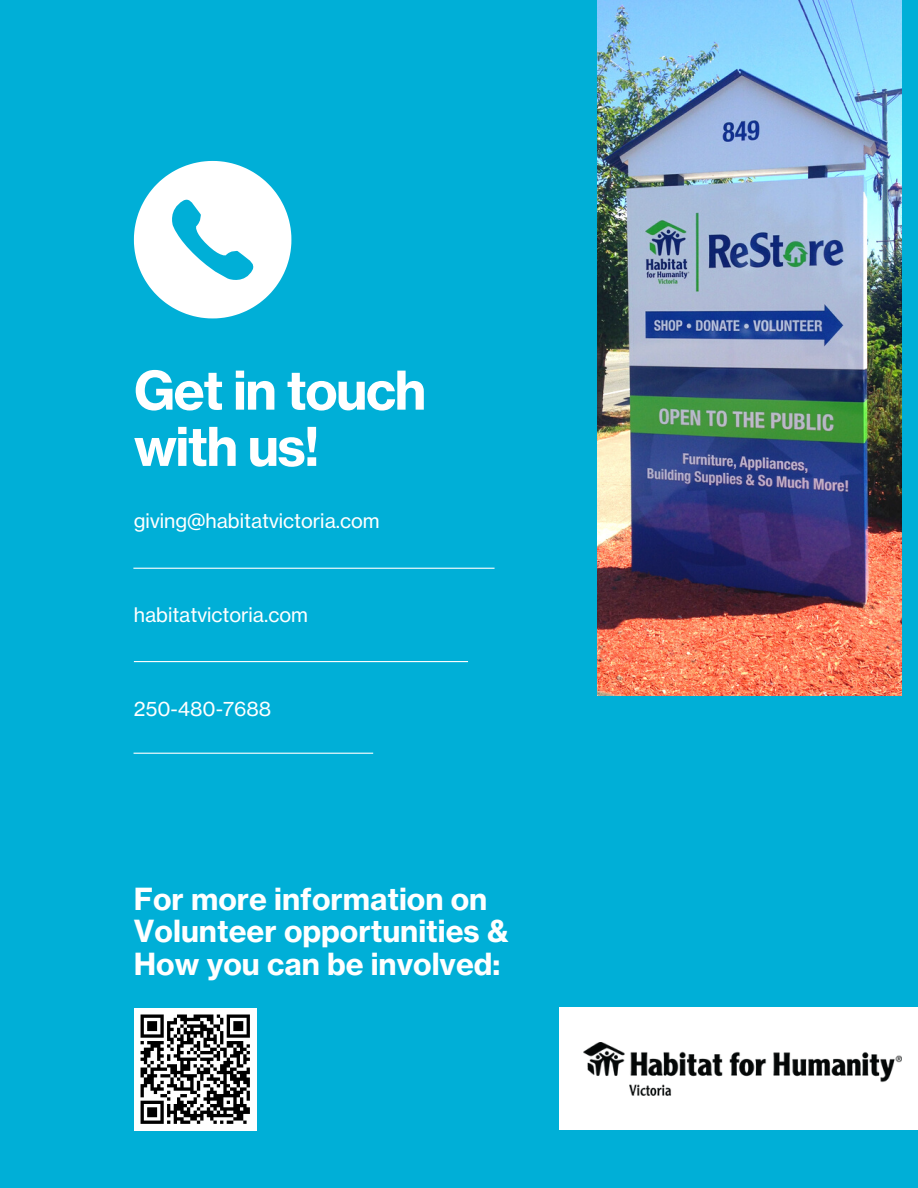
<style>
.page{position:relative;width:918px;height:1188px;background:#00afd7}
.page>*{position:absolute;margin:0;border:0;box-sizing:border-box;transform-origin:0 0}
.t1{font:52.5px/56.2px "N Haas Grotesk TX Pro 75 Bd";letter-spacing:-.03em;color:#fff}
.t2{font:30px/32.7px "N Haas Grotesk TX Pro 75 Bd";color:#fff}
.t3{font:19.8px "N Haas Grotesk TX Pro 55 Rg";color:#fff}
</style>
<div class="page">
<svg style="left:134px;top:161px;width:157px;height:157px"></svg>
<hr style="left:133px;top:568px;width:362px;height:1px;background:#fff">
<hr style="left:134px;top:661px;width:334px;height:1px;background:#fff">
<hr style="left:134px;top:753px;width:239px;height:1px;background:#fff">
<img style="left:598px;top:0;width:304px;height:695px">
<div style="left:559px;top:1008px;width:359px;height:122px;background:#fff"></div>
<img style="left:583px;top:1043px;width:319px;height:53px">
<div style="left:134px;top:1008px;width:123px;height:123px;background:#fff"></div>
<svg style="left:140px;top:1014px;width:110px;height:110px"></svg>
<h1 class="t1" style="left:134px;top:362px;width:294px">Get in touch with us!</h1>
<p class="t3" style="left:134px;top:509px;width:247px">giving@habitatvictoria.com</p>
<p class="t3" style="left:134px;top:602px;width:176px">habitatvictoria.com</p>
<p class="t3" style="left:134px;top:696px;width:139px">250-480-7688</p>
<p class="t2" style="left:134px;top:882px;width:376px">For more information on<br>Volunteer opportunities &amp;<br>How you can be involved:</p>
</div>
